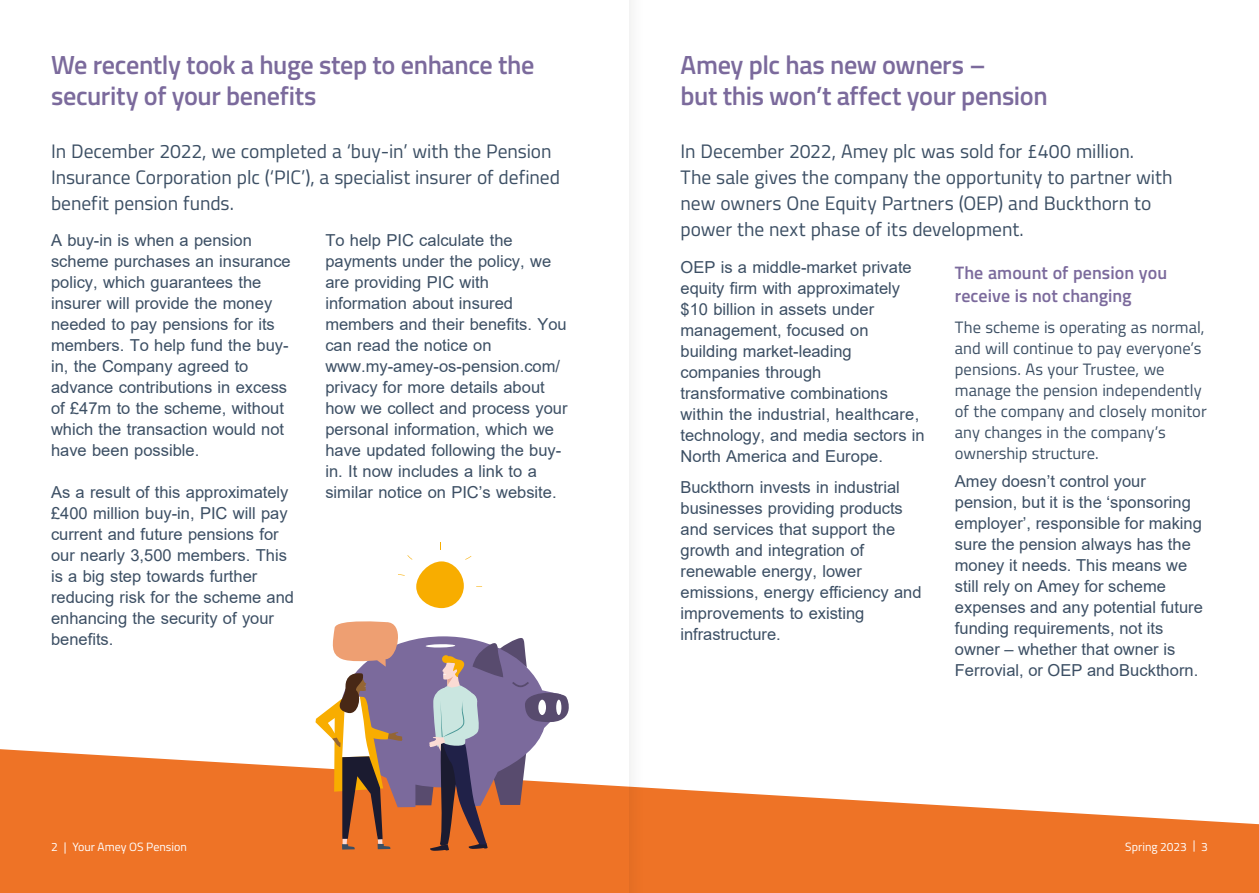
<style>
.page{position:relative;width:1259px;height:893px;background:#fff}
.page>*{position:absolute;margin:0;border:0;box-sizing:border-box;transform-origin:0 0}
.t1{font:600 26.25px/31.5px "Titillium Web";letter-spacing:-.015em;color:#7b6a9c}
.t2{font:19.5px/26.2px "Titillium Web";letter-spacing:-.005em;color:#3c4f64}
.t3{font:600 18px/23px "Titillium Web";color:#7b6a9c}
.t4{font:16.5px/21px "Arial";color:#3c4f64}
.t5{font:16.5px/21px "Titillium Web";color:#3c4f64}
.t6{font:12px "Titillium Web";color:#fff}
</style>
<div class="page">
<svg style="left:0;top:749px;width:1259px;height:144px;fill:#ee7326"></svg>
<div style="left:416px;top:561px;width:48px;height:47px;background:#f8ad00;border-radius:22px"></div>
<svg style="left:315px;top:621px;width:263px;height:230px"></svg>
<svg style="left:629px;top:0;width:13px;height:893px"></svg>
<h1 class="t1" style="left:51px;top:47px;width:485px">We recently took a huge step to enhance the security of your benefits</h1>
<p class="t2" style="left:51px;top:137px;width:510px">In December 2022, we completed a ‘buy-in’ with the Pension<br>Insurance Corporation plc (‘PIC’), a specialist insurer of defined benefit pension funds.</p>
<p class="t4" style="left:51px;top:230px;width:241px">A buy-in is when a pension scheme purchases an insurance policy, which guarantees the insurer will provide the money needed to pay pensions for its members. To help fund the buy&shy;in, the Company agreed to advance contributions in excess of £47m to the scheme, without which the transaction would not have been possible.</p>
<p class="t4" style="left:51px;top:482px;width:244px">As a result of this approximately £400 million buy-in, PIC will pay current and future pensions for our nearly 3,500 members. This is a big step towards further reducing risk for the scheme and enhancing the security of your benefits.</p>
<p class="t4" style="left:325px;top:230px;width:244px">To help PIC calculate the payments under the policy, we are providing PIC with information about insured members and their benefits. You can read the notice on www.my-amey-os-pension.com/ privacy for more details about how we collect and process your personal information, which we have updated following the buy&shy;in. It now includes a link to a similar notice on PIC’s website.</p>
<h1 class="t1" style="left:680px;top:47px;width:369px">Amey plc has new owners –<br>but this won’t affect your pension</h1>
<p class="t2" style="left:680px;top:137px;width:493px">In December 2022, Amey plc was sold for £400 million.<br>The sale gives the company the opportunity to partner with new owners One Equity Partners (OEP) and Buckthorn to power the next phase of its development.</p>
<p class="t4" style="left:680px;top:256px;width:246px">OEP is a middle-market private equity firm with approximately $10 billion in assets under management, focused on building market-leading companies through transformative combinations within the industrial, healthcare, technology, and media sectors in<br>North America and Europe.</p>
<p class="t4" style="left:680px;top:477px;width:243px">Buckthorn invests in industrial businesses providing products and services that support the growth and integration of renewable energy, lower emissions, energy efficiency and improvements to existing infrastructure.</p>
<p class="t3" style="left:955px;top:260px;width:214px">The amount of pension you receive is not changing</p>
<p class="t5" style="left:955px;top:316px;width:253px">The scheme is operating as normal, and will continue to pay everyone’s pensions. As your Trustee, we manage the pension independently of the company and closely monitor any changes in the company’s ownership structure.</p>
<p class="t4" style="left:955px;top:470px;width:250px">Amey doesn’t control your pension, but it is the ‘sponsoring employer’, responsible for making sure the pension always has the money it needs. This means we still rely on Amey for scheme expenses and any potential future funding requirements, not its owner – whether that owner is<br>Ferrovial, or OEP and Buckthorn.</p>
<p class="t6" style="left:51px;top:838px;width:137px">2 | Your Amey OS Pension</p>
<p class="t6" style="left:1125px;top:838px;width:84px">Spring 2023 | 3</p>
</div>
